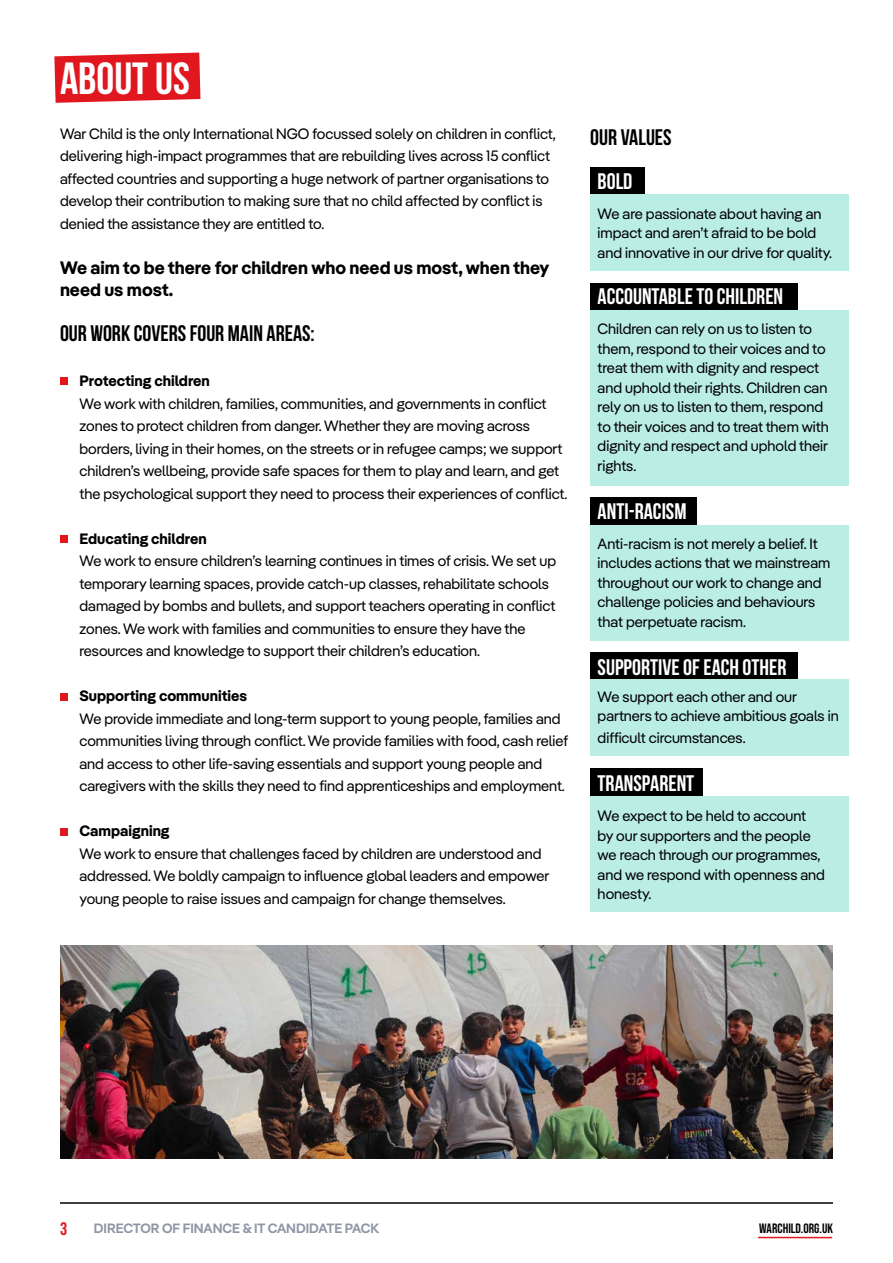
<style>
.page{position:relative;width:893px;height:1263px;background:#fff}
.page>*{position:absolute;margin:0;border:0;box-sizing:border-box;transform-origin:0 0}
.t1{font:700 45px "Bebas Neue";color:#fff}
.t2{font:700 22.5px "Bebas Neue";color:#fff}
.t3{font:700 22.5px "Bebas Neue";color:#000}
.t4{font:700 18px/22.5px "Pangea Afrikan Trial";color:#000}
.t5{font:18px "Bebas Neue";color:#e0171f}
.t6{font:15px/19.5px "Pangea Afrikan Trial";color:#000}
.t7{font:700 15px "Pangea Afrikan Trial";color:#000}
.t8{font:600 13.5px "Pangea Afrikan Trial";color:#8f95a4}
.t9{font:13.5px "Bebas Neue";color:#000}
</style>
<div class="page">
<hr style="left:60px;top:1202px;width:773px;height:2px;background:#000">
<hr style="left:758px;top:1237px;width:74px;height:1px;background:#e0171f">
<svg style="left:54px;top:53px;width:146px;height:50px"></svg>
<div style="left:590px;top:168px;width:54px;height:27px;background:#000"></div>
<div style="left:590px;top:195px;width:258px;height:76px;background:#baeee5"></div>
<div style="left:590px;top:283px;width:207px;height:27px;background:#000"></div>
<div style="left:590px;top:310px;width:258px;height:176px;background:#baeee5"></div>
<div style="left:590px;top:498px;width:107px;height:27px;background:#000"></div>
<div style="left:590px;top:525px;width:258px;height:115px;background:#baeee5"></div>
<div style="left:590px;top:652px;width:207px;height:27px;background:#000"></div>
<div style="left:590px;top:679px;width:258px;height:77px;background:#baeee5"></div>
<div style="left:590px;top:769px;width:113px;height:27px;background:#000"></div>
<div style="left:590px;top:796px;width:258px;height:115px;background:#baeee5"></div>
<img style="left:60px;top:946px;width:773px;height:213px">
<div style="left:60px;top:377px;width:8px;height:7px;background:#e0171f"></div>
<div style="left:60px;top:535px;width:8px;height:8px;background:#e0171f"></div>
<div style="left:60px;top:693px;width:8px;height:7px;background:#e0171f"></div>
<div style="left:60px;top:828px;width:8px;height:7px;background:#e0171f"></div>
<h1 class="t1" style="left:60px;top:54px;width:132px">ABOUT US</h1>
<p class="t6" style="left:60px;top:122px;width:497px;line-height:22.5px">War Child is the only International NGO focussed solely on children in conflict, delivering high-impact programmes that are rebuilding lives across 15 conflict affected countries and supporting a huge network of partner organisations to develop their contribution to making sure that no child affected by conflict is denied the assistance they are entitled to.</p>
<p class="t4" style="left:60px;top:256px;width:491px">We aim to be there for children who need us most, when they need us most.</p>
<h2 class="t3" style="left:60px;top:321px;width:256px">OUR WORK COVERS FOUR MAIN AREAS:</h2>
<p class="t7" style="left:80px;top:370px;width:132px">Protecting children</p>
<p class="t6" style="left:80px;top:392px;width:489px;line-height:22.5px">We work with children, families, communities, and governments in conflict zones to protect children from danger. Whether they are moving across borders, living in their homes, on the streets or in refugee camps; we support children’s wellbeing, provide safe spaces for them to play and learn, and get the psychological support they need to process their experiences of conflict.</p>
<p class="t7" style="left:80px;top:527px;width:129px">Educating children</p>
<p class="t6" style="left:80px;top:549px;width:478px;line-height:22.5px">We work to ensure children’s learning continues in times of crisis. We set up temporary learning spaces, provide catch-up classes, rehabilitate schools damaged by bombs and bullets, and support teachers operating in conflict zones. We work with families and communities to ensure they have the resources and knowledge to support their children’s education.</p>
<p class="t7" style="left:80px;top:685px;width:169px">Supporting communities</p>
<p class="t6" style="left:80px;top:707px;width:490px;line-height:22.5px">We provide immediate and long-term support to young people, families and communities living through conflict. We provide families with food, cash relief and access to other life-saving essentials and support young people and caregivers with the skills they need to find apprenticeships and employment.</p>
<p class="t7" style="left:80px;top:820px;width:92px">Campaigning</p>
<p class="t6" style="left:80px;top:842px;width:471px;line-height:22.5px">We work to ensure that challenges faced by children are understood and addressed. We boldly campaign to influence global leaders and empower young people to raise issues and campaign for change themselves.</p>
<h2 class="t3" style="left:590px;top:125px;width:83px">OUR VALUES</h2>
<h2 class="t2" style="left:598px;top:169px;width:36px">BOLD</h2>
<p class="t6" style="left:598px;top:203px;width:236px">We are passionate about having an impact and aren’t afraid to be bold and innovative in our drive for quality.</p>
<h2 class="t2" style="left:598px;top:284px;width:187px">ACCOUNTABLE TO CHILDREN</h2>
<p class="t6" style="left:598px;top:319px;width:233px">Children can rely on us to listen to them, respond to their voices and to treat them with dignity and respect and uphold their rights. Children can rely on us to listen to them, respond to their voices and to treat them with dignity and respect and uphold their rights.</p>
<h2 class="t2" style="left:598px;top:499px;width:90px">ANTI-RACISM</h2>
<p class="t6" style="left:598px;top:533px;width:234px">Anti-racism is not merely a belief. It includes actions that we mainstream throughout our work to change and challenge policies and behaviours that perpetuate racism.</p>
<h2 class="t2" style="left:598px;top:654px;width:190px">SUPPORTIVE OF EACH OTHER</h2>
<p class="t6" style="left:598px;top:686px;width:243px">We support each other and our partners to achieve ambitious goals in</p>
<p class="t6" style="left:598px;top:727px;width:149px">difficult circumstances.</p>
<h2 class="t2" style="left:598px;top:771px;width:98px">TRANSPARENT</h2>
<p class="t6" style="left:598px;top:805px;width:229px">We expect to be held to account by our supporters and the people we reach through our programmes, and we respond with openness and honesty.</p>
<p class="t5" style="left:60px;top:1219px;width:9px">3</p>
<p class="t8" style="left:94px;top:1219px;width:287px">DIRECTOR OF FINANCE &amp; IT CANDIDATE PACK</p>
<p class="t9" style="left:759px;top:1221px;width:75px">WARCHILD.ORG.UK</p>
</div>
